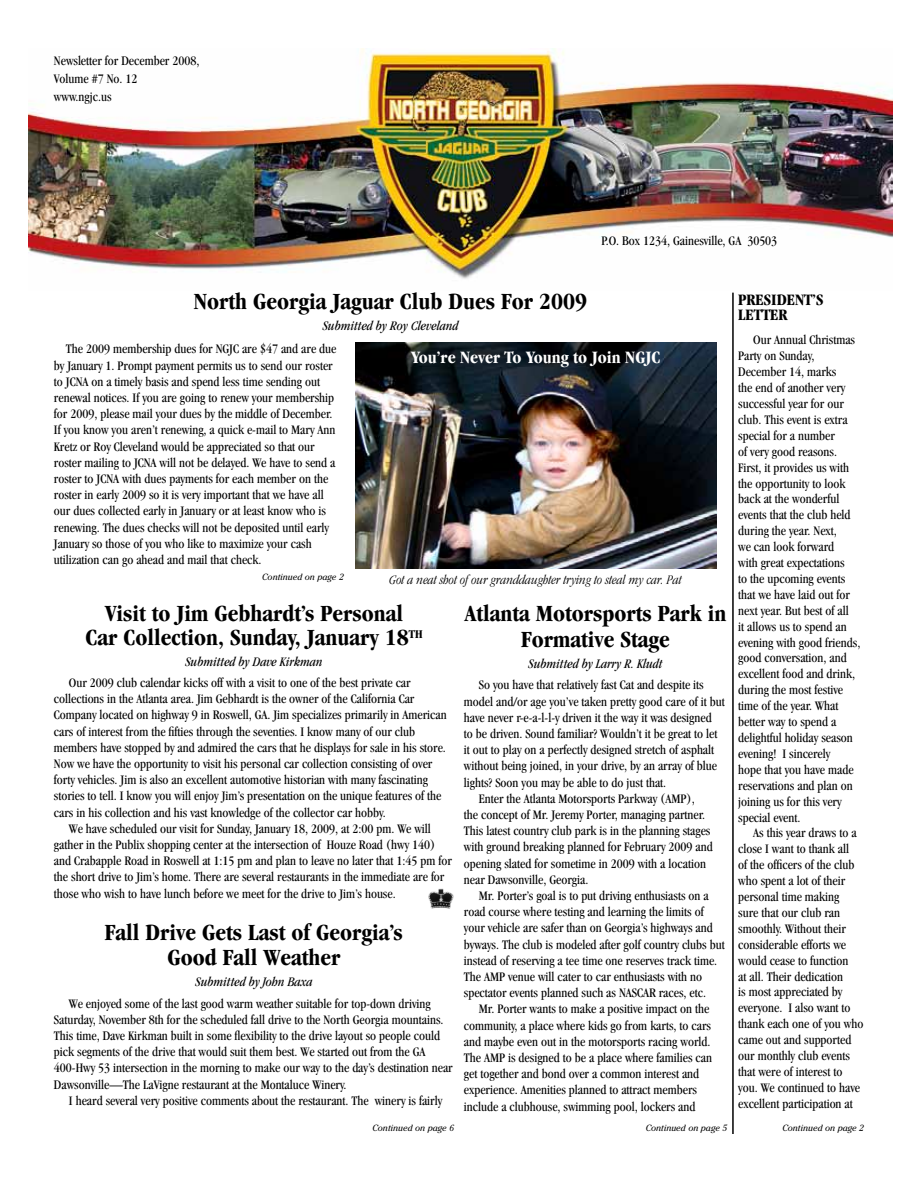
<style>
.page{position:relative;width:918px;height:1188px;background:#fff}
.page>*{position:absolute;margin:0;border:0;box-sizing:border-box;transform-origin:0 0}
.t1{font:700 condensed 24px/25.5px "Garamond";color:#000;text-align:center}
.t2{font:700 condensed 18px "Garamond";color:#fff}
.t3{font:700 condensed 16.5px/15px "Garamond";color:#000}
.t4{font:condensed 13.5px/15.9px "Garamond";color:#000}
.t5{font:italic condensed 13.5px "Garamond";color:#000}
.t6{font:italic 300 condensed 13.5px "Garamond";color:#000}
.t7{font:italic 9px "Cheltenham";color:#000}
</style>
<div class="page">
<hr style="left:732px;top:293px;width:2px;height:841px;background:#000">
<img style="left:28px;top:48px;width:864px;height:231px">
<img style="left:428px;top:888px;width:26px;height:21px">
<img style="left:355px;top:343px;width:361px;height:225px">
<p class="t4" style="left:54px;top:51px;width:147px;line-height:18px">Newsletter for December 2008,<br>Volume #7 No. 12<br>www.ngjc.us</p>
<p class="t4" style="left:601px;top:232px;width:177px">P.O. Box 1234, Gainesville, GA 30503</p>
<h1 class="t1" style="left:194px;top:289px;width:395px">North Georgia Jaguar Club Dues For 2009</h1>
<p class="t5" style="left:323px;top:319px;width:137px">Submitted by Roy Cleveland</p>
<p class="t4" style="left:54px;top:341px;width:284px;text-indent:12px">The 2009 membership dues for NGJC are $47 and are due by January 1. Prompt payment permits us to send our roster to JCNA on a timely basis and spend less time sending out renewal notices. If you are going to renew your membership for 2009, please mail your dues by the middle of December.<br>If you know you aren’t renewing, a quick e-mail to Mary Ann Kretz or Roy Cleveland would be appreciated so that our roster mailing to JCNA will not be delayed. We have to send a roster to JCNA with dues payments for each member on the roster in early 2009 so it is very important that we have all our dues collected early in January or at least know who is renewing. The dues checks will not be deposited until early January so those of you who like to maximize your cash utilization can go ahead and mail that check.</p>
<p class="t7" style="left:262px;top:571px;width:83px">Continued on page 2</p>
<h2 class="t2" style="left:411px;top:347px;width:251px">You’re Never To Young to Join NGJC</h2>
<p class="t6" style="left:390px;top:572px;width:294px">Got a neat shot of our granddaughter trying to steal my car. Pat</p>
<h1 class="t1" style="left:85px;top:601px;width:339px;line-height:24px">Visit to Jim Gebhardt’s Personal<br>Car Collection, Sunday, January 18<sup>TH</sup></h1>
<p class="t5" style="left:185px;top:654px;width:139px">Submitted by Dave Kirkman</p>
<p class="t4" style="left:54px;top:674px;width:394px;text-indent:15px">Our 2009 club calendar kicks off with a visit to one of the best private car collections in the Atlanta area. Jim Gebhardt is the owner of the California Car Company located on highway 9 in Roswell, GA. Jim specializes primarily in American cars of interest from the fifties through the seventies. I know many of our club members have stopped by and admired the cars that he displays for sale in his store.<br>Now we have the opportunity to visit his personal car collection consisting of over forty vehicles. Jim is also an excellent automotive historian with many fascinating stories to tell. I know you will enjoy Jim’s presentation on the unique features of the cars in his collection and his vast knowledge of the collector car hobby.</p>
<p class="t4" style="left:54px;top:820px;width:399px;text-indent:15px">We have scheduled our visit for Sunday, January 18, 2009, at 2:00 pm. We will gather in the Publix shopping center at the intersection of Houze Road (hwy 140) and Crabapple Road in Roswell at 1:15 pm and plan to leave no later that 1:45 pm for the short drive to Jim’s home. There are several restaurants in the immediate are for those who wish to have lunch before we meet for the drive to Jim’s house.</p>
<h1 class="t1" style="left:105px;top:919px;width:299px">Fall Drive Gets Last of Georgia’s<br>Good Fall Weather</h1>
<p class="t5" style="left:196px;top:974px;width:118px">Submitted by John Baxa</p>
<p class="t4" style="left:54px;top:995px;width:400px;text-indent:15px">We enjoyed some of the last good warm weather suitable for top-down driving Saturday, November 8th for the scheduled fall drive to the North Georgia mountains.<br>This time, Dave Kirkman built in some flexibility to the drive layout so people could pick segments of the drive that would suit them best. We started out from the GA 400-Hwy 53 intersection in the morning to make our way to the day’s destination near Dawsonville—The LaVigne restaurant at the Montaluce Winery.</p>
<p class="t4" style="left:69px;top:1092px;width:375px">I heard several very positive comments about the restaurant. The winery is fairly</p>
<h1 class="t1" style="left:465px;top:601px;width:264px">Atlanta Motorsports Park in<br>Formative Stage</h1>
<p class="t5" style="left:528px;top:656px;width:136px">Submitted by Larry R. Kludt</p>
<p class="t4" style="left:479px;top:677px;width:226px">So you have that relatively fast Cat and despite its</p>
<p class="t4" style="left:464px;top:693px;width:262px">model and/or age you’ve taken pretty good care of it but</p>
<p class="t4" style="left:464px;top:709px;width:249px">have never r-e-a-l-l-y driven it the way it was designed</p>
<p class="t4" style="left:464px;top:726px;width:255px">to be driven. Sound familiar? Wouldn’t it be great to let</p>
<p class="t4" style="left:464px;top:742px;width:252px">it out to play on a perfectly designed stretch of asphalt</p>
<p class="t4" style="left:464px;top:758px;width:255px">without being joined, in your drive, by an array of blue</p>
<p class="t4" style="left:464px;top:774px;width:204px">lights? Soon you may be able to do just that.</p>
<p class="t4" style="left:479px;top:790px;width:217px">Enter the Atlanta Motorsports Parkway (AMP),</p>
<p class="t4" style="left:464px;top:807px;width:243px">the concept of Mr. Jeremy Porter, managing partner.</p>
<p class="t4" style="left:464px;top:823px;width:248px">This latest country club park is in the planning stages</p>
<p class="t4" style="left:464px;top:839px;width:250px">with ground breaking planned for February 2009 and</p>
<p class="t4" style="left:464px;top:855px;width:244px">opening slated for sometime in 2009 with a location</p>
<p class="t4" style="left:464px;top:871px;width:126px">near Dawsonville, Georgia.</p>
<p class="t4" style="left:479px;top:888px;width:231px">Mr. Porter’s goal is to put driving enthusiasts on a</p>
<p class="t4" style="left:464px;top:904px;width:241px">road course where testing and learning the limits of</p>
<p class="t4" style="left:464px;top:920px;width:250px">your vehicle are safer than on Georgia’s highways and</p>
<p class="t4" style="left:464px;top:936px;width:262px">byways. The club is modeled after golf country clubs but</p>
<p class="t4" style="left:464px;top:952px;width:255px">instead of reserving a tee time one reserves track time.</p>
<p class="t4" style="left:464px;top:969px;width:240px">The AMP venue will cater to car enthusiasts with no</p>
<p class="t4" style="left:464px;top:985px;width:244px">spectator events planned such as NASCAR races, etc.</p>
<p class="t4" style="left:479px;top:1001px;width:232px">Mr. Porter wants to make a positive impact on the</p>
<p class="t4" style="left:464px;top:1017px;width:249px">community, a place where kids go from karts, to cars</p>
<p class="t4" style="left:464px;top:1033px;width:248px">and maybe even out in the motorsports racing world.</p>
<p class="t4" style="left:464px;top:1050px;width:250px">The AMP is designed to be a place where families can</p>
<p class="t4" style="left:464px;top:1066px;width:237px">get together and bond over a common interest and</p>
<p class="t4" style="left:464px;top:1082px;width:235px">experience. Amenities planned to attract members</p>
<p class="t4" style="left:464px;top:1098px;width:233px">include a clubhouse, swimming pool, lockers and</p>
<p class="t3" style="left:738px;top:292px;width:87px">PRESIDENT’S<br>LETTER</p>
<p class="t4" style="left:738px;top:332px;width:124px;text-indent:15px">Our Annual Christmas<br>Party on Sunday,<br>December 14, marks<br>the end of another very successful year for our club. This event is extra special for a number<br>of very good reasons.<br>First, it provides us with the opportunity to look back at the wonderful events that the club held during the year. Next,<br>we can look forward<br>with great expectations<br>to the upcoming events that we have laid out for next year. But best of all<br>it allows us to spend an evening with good friends, good conversation, and excellent food and drink, during the most festive time of the year. What better way to spend a delightful holiday season evening! I sincerely<br>hope that you have made reservations and plan on joining us for this very special event.</p>
<p class="t4" style="left:738px;top:825px;width:127px;text-indent:15px">As this year draws to a close I want to thank all<br>of the officers of the club who spent a lot of their personal time making<br>sure that our club ran smoothly. Without their considerable efforts we would cease to function<br>at all. Their dedication<br>is most appreciated by everyone. I also want to thank each one of you who came out and supported our monthly club events that were of interest to you. We continued to have excellent participation at</p>
<p class="t7" style="left:373px;top:1122px;width:83px">Continued on page 6</p>
<p class="t7" style="left:646px;top:1122px;width:83px">Continued on page 5</p>
<p class="t7" style="left:782px;top:1122px;width:83px">Continued on page 2</p>
</div>
